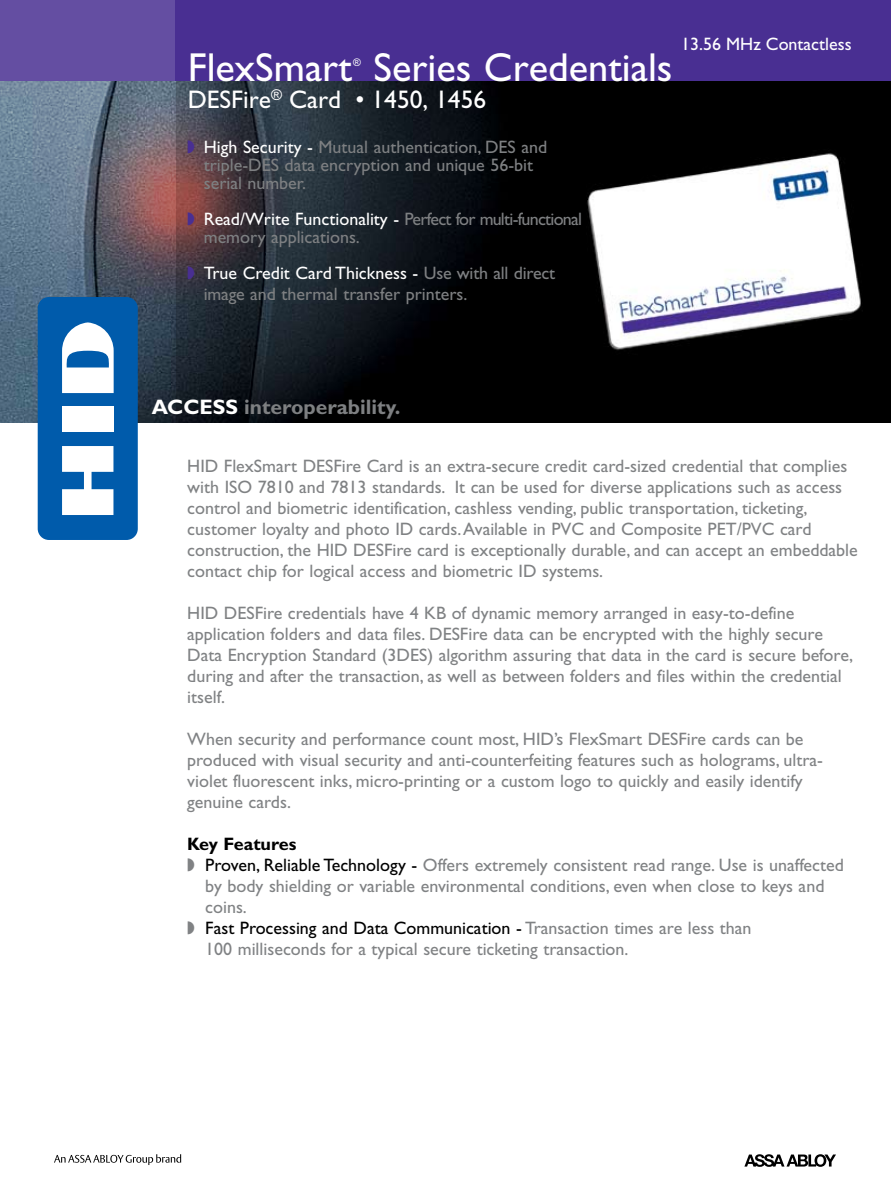
<style>
.page{position:relative;width:891px;height:1188px;background:#fff}
.page>*{position:absolute;margin:0;border:0;box-sizing:border-box;transform-origin:0 0}
.t1{font:40.5px "Gill Sans";color:#fff}
.t2{font:25.5px "Gill Sans";color:#fff}
.t3{font:700 21px "Gill Sans";color:#7e8082}
.t4{font:18px/21px "Gill Sans";color:#808284}
.t5{font:18px/18px "Gill Sans";color:#7e8082}
.t6{font:18px "Gill Sans";color:#fff}
.t7{font:10.5px "Gill Sans";color:#fff}
.s1{color:#fff}
.s2{font-weight:700;color:#000}
.s3{color:#000}
</style>
<div class="page">
<div style="left:0;top:0;width:891px;height:84px;background:#644ea2"></div>
<div style="left:175px;top:0;width:716px;height:84px;background:#492f92"></div>
<img style="left:175px;top:81px;width:716px;height:342px">
<svg style="left:0;top:81px;width:175px;height:342px;background:#616b7b"></svg>
<div style="left:38px;top:297px;width:100px;height:243px;background:#005bab;border-radius:11px"></div>
<div style="left:62px;top:406px;width:51px;height:26px;background:#fff"></div>
<svg style="left:62px;top:446px;width:51px;height:69px"></svg>
<svg style="left:62px;top:322px;width:52px;height:71px"></svg>
<svg style="left:54px;top:1154px;width:127px;height:11px"></svg>
<svg style="left:744px;top:1154px;width:92px;height:13px"></svg>
<svg style="left:188px;top:140px;width:6px;height:13px"></svg>
<svg style="left:188px;top:212px;width:6px;height:13px"></svg>
<svg style="left:188px;top:266px;width:6px;height:13px"></svg>
<h1 class="t1" style="left:188px;top:44px;width:166px">FlexSmart</h1>
<p class="t7" style="left:353px;top:56px;width:9px">®</p>
<h1 class="t1" style="left:374px;top:44px;width:300px">Series Credentials</h1>
<h2 class="t2" style="left:188px;top:85px;width:300px">DESFire<sup>®</sup> Card • 1450, 1456</h2>
<p class="t5" style="left:204px;top:138px;width:345px"><span class="s1">High Security -</span> Mutual authentication, DES and triple-DES data encryption and unique 56-bit serial number.</p>
<p class="t5" style="left:204px;top:210px;width:380px"><span class="s1">Read/Write Functionality -</span> Perfect for multi-functional memory applications.</p>
<p class="t5" style="left:204px;top:263px;width:353px;line-height:21px"><span class="s1">True Credit Card Thickness -</span> Use with all direct image and thermal transfer printers.</p>
<p class="t6" style="left:681px;top:33px;width:172px">13.56 MHz Contactless</p>
<p class="t3" style="left:152px;top:395px;width:250px"><span class="s1">ACCESS</span> interoperability.</p>
<p class="t4" style="left:187px;top:455px;width:672px">HID FlexSmart DESFire Card is an extra-secure credit card-sized credential that complies with ISO 7810 and 7813 standards. It can be used for diverse applications such as access control and biometric identification, cashless vending, public transportation, ticketing, customer loyalty and photo ID cards. Available in PVC and Composite PET/PVC card construction, the HID DESFire card is exceptionally durable, and can accept an embeddable contact chip for logical access and biometric ID systems.</p>
<p class="t4" style="left:187px;top:602px;width:667px">HID DESFire credentials have 4 KB of dynamic memory arranged in easy-to-define application folders and data files. DESFire data can be encrypted with the highly secure Data Encryption Standard (3DES) algorithm assuring that data in the card is secure before, during and after the transaction, as well as between folders and files within the credential itself.</p>
<p class="t4" style="left:187px;top:728px;width:637px">When security and performance count most, HID’s FlexSmart DESFire cards can be produced with visual security and anti-counterfeiting features such as holograms, ultra&shy;violet fluorescent inks, micro-printing or a custom logo to quickly and easily identify genuine cards.</p>
<p class="t4" style="left:205px;top:833px;width:640px;text-indent:-18px"><span class="s2">Key Features<br></span><span class="s3">Proven, Reliable Technology -</span> Offers extremely consistent read range. Use is unaffected by body shielding or variable environmental conditions, even when close to keys and coins.<br><span class="s3">Fast Processing and Data Communication -</span> Transaction times are less than<br>100 milliseconds for a typical secure ticketing transaction.</p>
</div>
